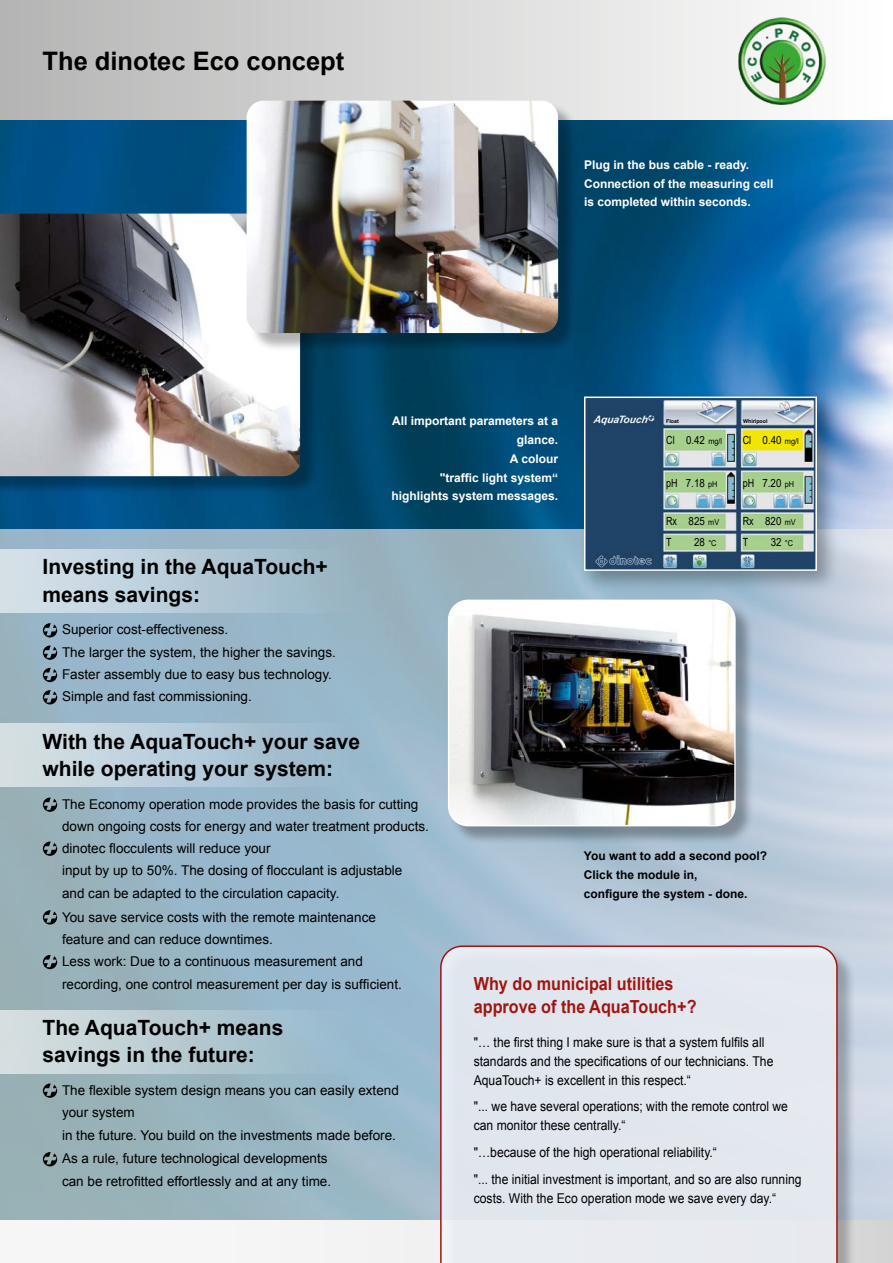
<style>
.page{position:relative;width:893px;height:1263px;background:#fff}
.page>*{position:absolute;margin:0;border:0;box-sizing:border-box;transform-origin:0 0}
.t1{font:700 25.5px "Arial";color:#000}
.t2{font:700 21px/27px "Arial";color:#000}
.t3{font:700 18px/22.5px "Arial";color:#a11510;scale:.9 1}
.t4{font:13.5px/22.2px "Arial";color:#000}
.t5{font:13.5px/19.2px "Arial";color:#000;scale:.9 1}
.t6{font:700 12px/18.8px "Arial";color:#fff;text-align:right}
.t7{font:700 12px/18.8px "Arial";color:#000}
.t8{font:11.25px/20.5px "Arial";color:#000;scale:.8 1}
.t9{font:11.25px "Arial";color:#000;scale:.87 1}
.t10{font:700 5.25px "Arial";color:#000}
.s1{font-size:8.1px}
</style>
<div class="page">
<img style="left:0;top:119px;width:893px;height:1101px">
<svg style="left:0;top:0;width:722px;height:119px;background:#d2d2d2"></svg>
<svg style="left:281px;top:1220px;width:612px;height:43px"></svg>
<div style="left:0;top:216px;width:319px;height:279px;background:#000;opacity:.3"></div>
<img style="left:0;top:214px;width:300px;height:262px">
<div style="left:249px;top:103px;width:328px;height:249px;background:#000;opacity:.3"></div>
<img style="left:247px;top:101px;width:311px;height:232px">
<div style="left:578px;top:391px;width:261px;height:203px;background:#000;opacity:.3"></div>
<img style="left:587px;top:399px;width:227px;height:169px">
<div style="left:584px;top:396px;width:233px;height:175px;border:2px solid #fff"></div>
<div style="left:442px;top:948px;width:415px;height:315px;background:#000;opacity:.3"></div>
<div style="left:440px;top:945px;width:398px;height:318px;background:#e3e7ef"></div>
<img style="left:722px;top:0;width:120px;height:125px">
<div style="left:450px;top:602px;width:304px;height:243px;background:#000;opacity:.3"></div>
<img style="left:449px;top:600px;width:286px;height:226px">
<div style="left:448px;top:600px;width:288px;height:226px;border:1px solid #fff;border-radius:20px"></div>
<svg style="left:147px;top:850px;width:238px;height:238px;background:#98b7ca"></svg>
<img style="left:0;top:550px;width:372px;height:62px">
<img style="left:0;top:724px;width:372px;height:62px">
<img style="left:0;top:1011px;width:372px;height:62px">
<svg style="left:43px;top:623px;width:14px;height:14px"></svg>
<svg style="left:43px;top:797px;width:14px;height:15px"></svg>
<svg style="left:43px;top:841px;width:14px;height:15px"></svg>
<svg style="left:43px;top:910px;width:14px;height:14px"></svg>
<svg style="left:43px;top:1083px;width:14px;height:15px"></svg>
<svg style="left:43px;top:1152px;width:14px;height:14px"></svg>
<svg style="left:43px;top:645px;width:14px;height:15px"></svg>
<svg style="left:43px;top:668px;width:14px;height:14px"></svg>
<svg style="left:43px;top:690px;width:14px;height:14px"></svg>
<svg style="left:43px;top:955px;width:14px;height:14px"></svg>
<h1 class="t1" style="left:43px;top:43px;width:303px">The dinotec Eco concept</h1>
<p class="t6" style="left:584px;top:155px;width:191px;text-align:left">Plug in the bus cable - ready.<br>Connection of the measuring cell is completed within seconds.</p>
<h2 class="t2" style="left:43px;top:554px;width:287px">Investing in the AquaTouch+ means savings:</h2>
<p class="t4" style="left:62px;top:618px;width:168px">Superior cost-effectiveness.</p>
<p class="t4" style="left:62px;top:641px;width:275px">The larger the system, the higher the savings.<br>Faster assembly due to easy bus technology.<br>Simple and fast commissioning.</p>
<h2 class="t2" style="left:43px;top:728px;width:319px">With the AquaTouch+ your save while operating your system:</h2>
<p class="t6" style="left:391px;top:412px;width:168px">All important parameters at a glance.<br>A colour<br>"traffic light system“ highlights system messages.</p>
<p class="t4" style="left:62px;top:793px;width:368px">The Economy operation mode provides the basis for cutting down ongoing costs for energy and water treatment products. dinotec flocculents will reduce your<br>input by up to 50%. The dosing of flocculant is adjustable<br>and can be adapted to the circulation capacity.</p>
<p class="t4" style="left:62px;top:905px;width:315px">You save service costs with the remote maintenance feature and can reduce downtimes.</p>
<p class="t10" style="left:666px;top:417px;width:14px">Float</p>
<p class="t10" style="left:743px;top:417px;width:26px">Whirlpool</p>
<p class="t8" style="left:666px;top:430px;width:71px">Cl 0.42 <span class="s1">mg/l</span></p>
<p class="t8" style="left:666px;top:473px;width:66px">pH 7.18 <span class="s1">pH</span></p>
<p class="t8" style="left:666px;top:511px;width:68px">Rx 825 <span class="s1">mV<br></span>T</p>
<p class="t8" style="left:743px;top:430px;width:71px">Cl 0.40 <span class="s1">mg/l</span></p>
<p class="t8" style="left:743px;top:473px;width:66px">pH 7.20 <span class="s1">pH</span></p>
<p class="t8" style="left:743px;top:511px;width:68px">Rx 820 <span class="s1">mV<br></span>T</p>
<p class="t9" style="left:694px;top:534px;width:27px">28 <span class="s1">°C</span></p>
<p class="t9" style="left:771px;top:534px;width:27px">32 <span class="s1">°C</span></p>
<p class="t7" style="left:584px;top:847px;width:185px">You want to add a second pool?<br>Click the module in,<br>configure the system - done.</p>
<p class="t4" style="left:62px;top:950px;width:341px">Less work: Due to a continuous measurement and recording, one control measurement per day is sufficient.</p>
<h2 class="t2" style="left:43px;top:1015px;width:242px">The AquaTouch+ means savings in the future:</h2>
<p class="t4" style="left:62px;top:1079px;width:338px;line-height:22.8px">The flexible system design means you can easily extend your system<br>in the future. You build on the investments made before.<br>As a rule, future technological developments<br>can be retrofitted effortlessly and at any time.</p>
<h3 class="t3" style="left:474px;top:973px;width:249px">Why do municipal utilities approve of the AquaTouch+?</h3>
<p class="t5" style="left:474px;top:1032px;width:334px">"… the first thing I make sure is that a system fulfils all standards and the specifications of our technicians. The<br>AquaTouch+ is excellent in this respect.“</p>
<p class="t5" style="left:474px;top:1097px;width:351px">"... we have several operations; with the remote control we can monitor these centrally.“</p>
<p class="t5" style="left:474px;top:1143px;width:272px">"…because of the high operational reliability.“</p>
<p class="t5" style="left:474px;top:1169px;width:366px">"... the initial investment is important, and so are also running costs. With the Eco operation mode we save every day.“</p>
</div>
